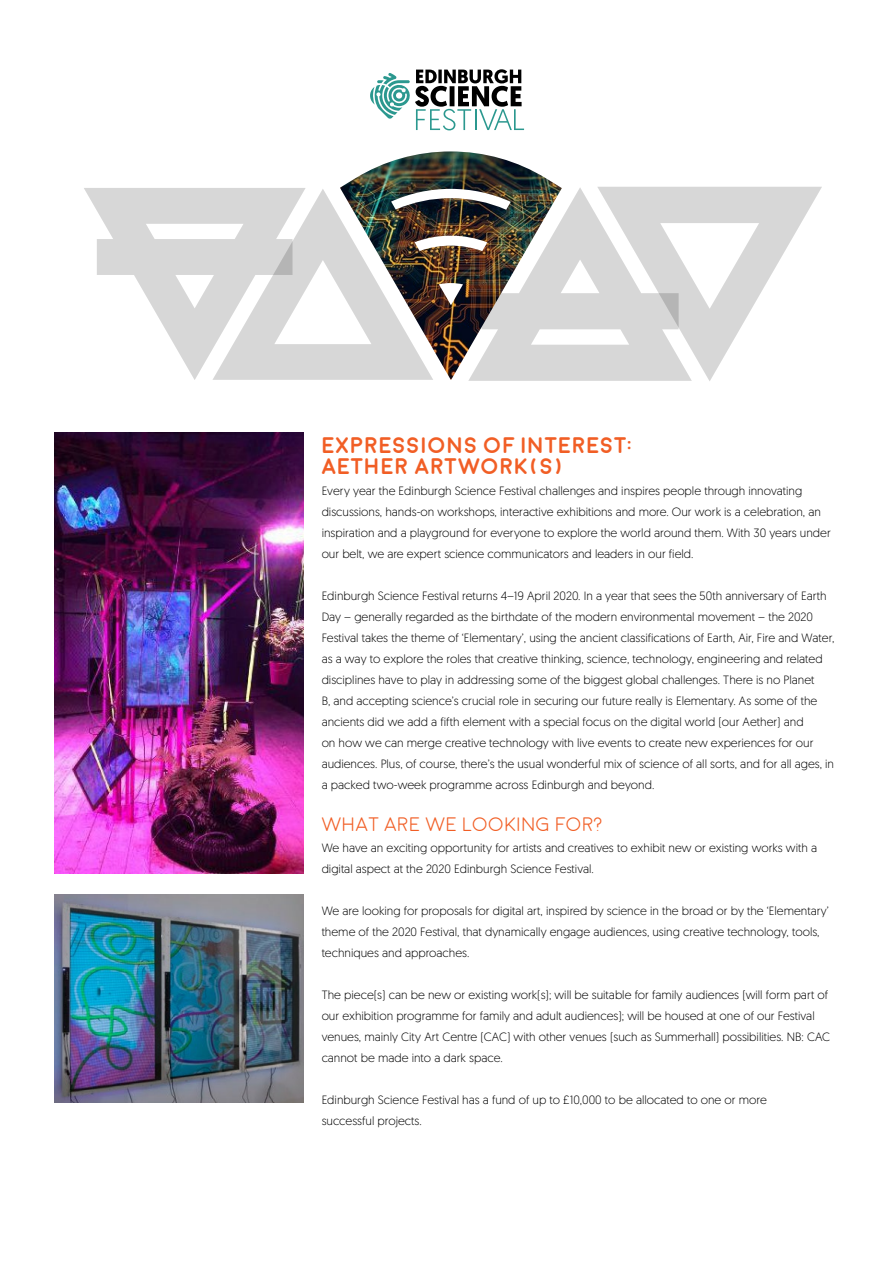
<style>
.page{position:relative;width:893px;height:1263px;background:#fff}
.page>*{position:absolute;margin:0;border:0;box-sizing:border-box;transform-origin:0 0}
.t1{font:700 22.5px/21px "Moon";color:#f15e25}
.t2{font:300 19.5px "Moon";color:#f15e25}
.t3{font:300 12px/21px "Geomanist";color:#000}
</style>
<div class="page">
<svg style="left:370px;top:69px;width:154px;height:61px"></svg>
<img style="left:54px;top:432px;width:250px;height:441px">
<img style="left:54px;top:894px;width:250px;height:209px">
<svg style="left:84px;top:188px;width:256px;height:192px"></svg>
<img style="left:340px;top:151px;width:220px;height:229px">
<svg style="left:468px;top:187px;width:354px;height:194px"></svg>
<h1 class="t1" style="left:322px;top:435px;width:313px">EXPRESSIONS OF INTEREST:<br>AETHER ARTWORK(S)</h1>
<p class="t3" style="left:322px;top:480px;width:511px">Every year the Edinburgh Science Festival challenges and inspires people through innovating discussions, hands-on workshops, interactive exhibitions and more. Our work is a celebration, an inspiration and a playground for everyone to explore the world around them. With 30 years under our belt, we are expert science communicators and leaders in our field.</p>
<p class="t3" style="left:322px;top:585px;width:514px">Edinburgh Science Festival returns 4–19 April 2020. In a year that sees the 50th anniversary of Earth Day – generally regarded as the birthdate of the modern environmental movement – the 2020<br>Festival takes the theme of ‘Elementary’, using the ancient classifications of Earth, Air, Fire and Water, as a way to explore the roles that creative thinking, science, technology, engineering and related disciplines have to play in addressing some of the biggest global challenges. There is no Planet<br>B, and accepting science’s crucial role in securing our future really is Elementary. As some of the ancients did we add a fifth element with a special focus on the digital world (our Aether) and<br>on how we can merge creative technology with live events to create new experiences for our audiences. Plus, of course, there’s the usual wonderful mix of science of all sorts, and for all ages, in a packed two-week programme across Edinburgh and beyond.</p>
<h2 class="t2" style="left:322px;top:815px;width:283px">WHAT ARE WE LOOKING FOR?</h2>
<p class="t3" style="left:322px;top:837px;width:497px">We have an exciting opportunity for artists and creatives to exhibit new or existing works with a digital aspect at the 2020 Edinburgh Science Festival.</p>
<p class="t3" style="left:322px;top:900px;width:509px">We are looking for proposals for digital art, inspired by science in the broad or by the ‘Elementary’ theme of the 2020 Festival, that dynamically engage audiences, using creative technology, tools, techniques and approaches.</p>
<p class="t3" style="left:322px;top:984px;width:510px">The piece(s) can be new or existing work(s); will be suitable for family audiences (will form part of our exhibition programme for family and adult audiences); will be housed at one of our Festival venues, mainly City Art Centre (CAC) with other venues (such as Summerhall) possibilities. NB: CAC cannot be made into a dark space.</p>
<p class="t3" style="left:322px;top:1089px;width:447px">Edinburgh Science Festival has a fund of up to £10,000 to be allocated to one or more successful projects.</p>
</div>
